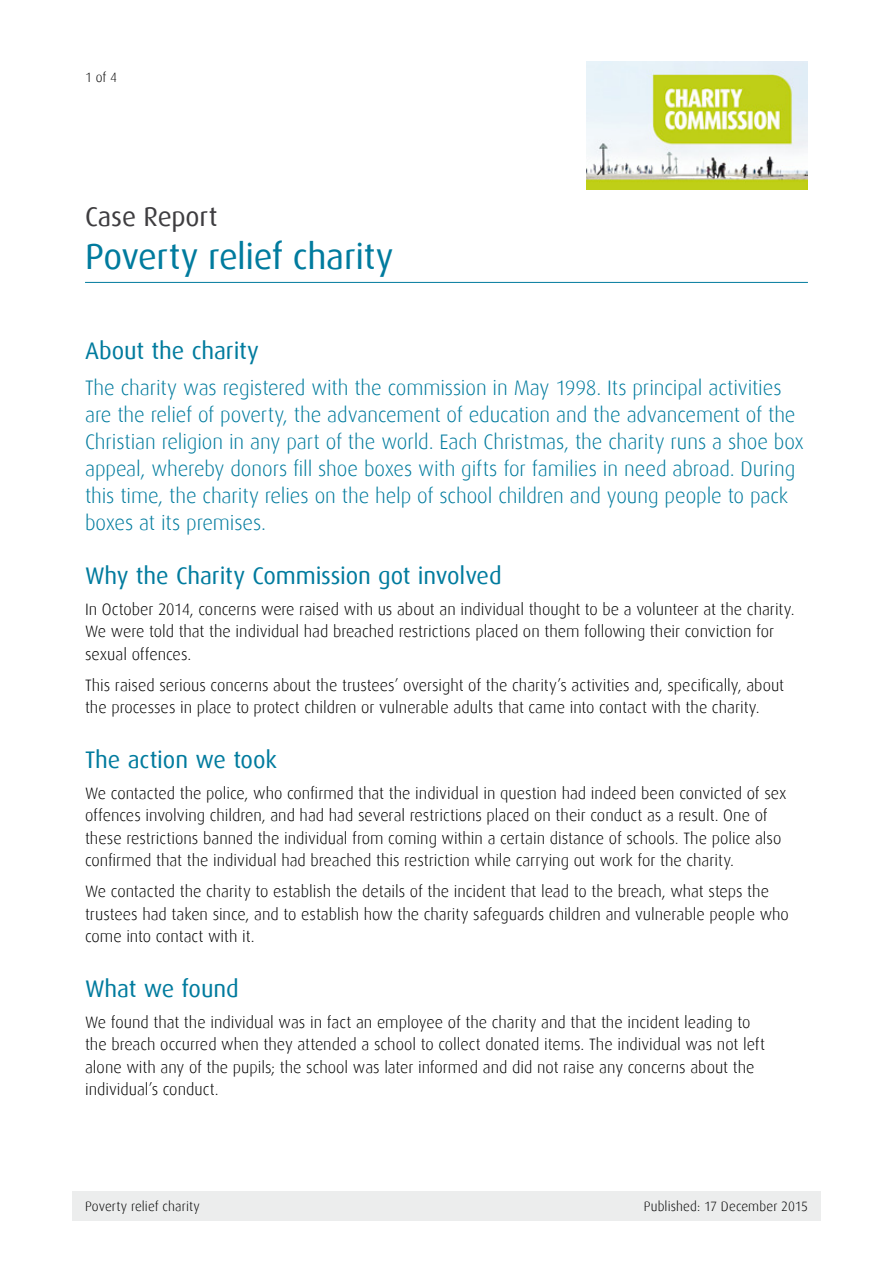
<style>
.page{position:relative;width:893px;height:1263px;background:#fff}
.page>*{position:absolute;margin:0;border:0;box-sizing:border-box;transform-origin:0 0}
.t1{font:36px "Dax";letter-spacing:-.01em;color:#007b9e}
.t2{font:27px "Dax";letter-spacing:-.005em;color:#3e3d40}
.Heading_1{font:24px "Dax";letter-spacing:-.005em;color:#007b9e}
.Section_Intro_Text{font:300 21px/27px "Dax";letter-spacing:-.005em;color:#007b9e}
.Body_Text{font:300 16.5px/22.5px "Dax";color:#000}
.t3{font:300 13.5px "Dax";letter-spacing:.005em;color:#000}
</style>
<div class="page">
<hr style="left:85px;top:282px;width:723px;height:1px;background:#007b9e">
<div style="left:72px;top:1191px;width:749px;height:29px;background:#eceded"></div>
<img style="left:587px;top:62px;width:220px;height:127px">
<p class="t3" style="left:85px;top:70px;width:34px">1 of 4</p>
<h2 class="t2" style="left:85px;top:202px;width:134px">Case Report</h2>
<h1 class="t1" style="left:85px;top:237px;width:310px">Poverty relief charity</h1>
<p class="Heading_1" style="left:85px;top:337px;width:175px">About the charity</p>
<p class="Section_Intro_Text" style="left:85px;top:374px;width:720px">The charity was registered with the commission in May 1998. Its principal activities are the relief of poverty, the advancement of education and the advancement of the Christian religion in any part of the world. Each Christmas, the charity runs a shoe box appeal, whereby donors fill shoe boxes with gifts for families in need abroad. During this time, the charity relies on the help of school children and young people to pack boxes at its premises.</p>
<p class="Heading_1" style="left:85px;top:562px;width:418px">Why the Charity Commission got involved</p>
<p class="Body_Text" style="left:85px;top:598px;width:711px">In October 2014, concerns were raised with us about an individual thought to be a volunteer at the charity.<br>We were told that the individual had breached restrictions placed on them following their conviction for sexual offences.</p>
<p class="Body_Text" style="left:85px;top:674px;width:701px">This raised serious concerns about the trustees’ oversight of the charity’s activities and, specifically, about the processes in place to protect children or vulnerable adults that came into contact with the charity.</p>
<p class="Heading_1" style="left:85px;top:746px;width:193px">The action we took</p>
<p class="Body_Text" style="left:85px;top:782px;width:703px">We contacted the police, who confirmed that the individual in question had indeed been convicted of sex offences involving children, and had had several restrictions placed on their conduct as a result. One of these restrictions banned the individual from coming within a certain distance of schools. The police also confirmed that the individual had breached this restriction while carrying out work for the charity.</p>
<p class="Body_Text" style="left:85px;top:880px;width:705px">We contacted the charity to establish the details of the incident that lead to the breach, what steps the trustees had taken since, and to establish how the charity safeguards children and vulnerable people who come into contact with it.</p>
<p class="Heading_1" style="left:85px;top:975px;width:155px">What we found</p>
<p class="Body_Text" style="left:85px;top:1011px;width:681px">We found that the individual was in fact an employee of the charity and that the incident leading to the breach occurred when they attended a school to collect donated items. The individual was not left alone with any of the pupils; the school was later informed and did not raise any concerns about the individual’s conduct.</p>
<p class="t3" style="left:85px;top:1199px;width:116px">Poverty relief charity</p>
<p class="t3" style="left:644px;top:1199px;width:166px">Published: 17 December 2015</p>
</div>
